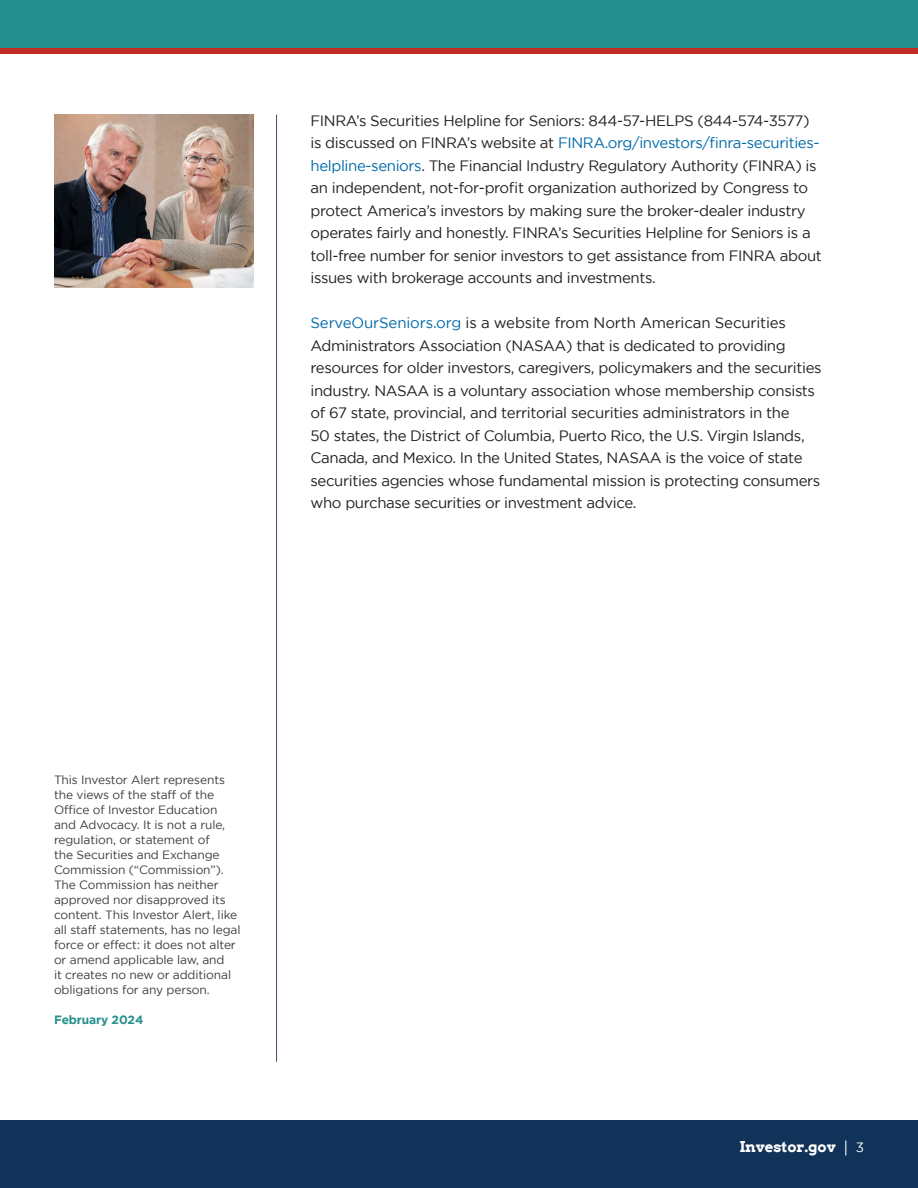
<style>
.page{position:relative;width:918px;height:1188px;background:#fff}
.page>*{position:absolute;margin:0;border:0;box-sizing:border-box;transform-origin:0 0}
.t1{font:15px/22.5px "Gotham";letter-spacing:-.025em;color:#231f20}
.t2{font:700 15px "Arvo";letter-spacing:-.005em;color:#fff}
.t3{font:12px/15px "Gotham";letter-spacing:-.01em;color:#3c3c3d}
.t4{font:700 12px "Gotham";letter-spacing:-.01em;color:#26908e}
.s1{color:#006ba7}
.s2{font-family:"Open Sans";font-weight:400}
.s3{font-family:"Gotham";font-weight:400;font-size:13.5px}
</style>
<div class="page">
<div style="left:0;top:0;width:918px;height:50px;background:#26908e"></div>
<div style="left:0;top:48px;width:918px;height:6px;background:#c12b25"></div>
<hr style="left:276px;top:115px;width:1px;height:947px;background:#3c4c6e">
<div style="left:0;top:1120px;width:918px;height:68px;background:#113359"></div>
<img style="left:54px;top:115px;width:200px;height:172px">
<p class="t1" style="left:310px;top:109px;width:513px">FINRA’s Securities Helpline for Seniors: 844-57-HELPS (844-574-3577) is discussed on FINRA’s website at <span class="s1">FINRA.org/investors/finra-securities&shy;helpline-seniors</span>. The Financial Industry Regulatory Authority (FINRA) is an independent, not-for-profit organization authorized by Congress to protect America’s investors by making sure the broker-dealer industry operates fairly and honestly. FINRA’s Securities Helpline for Seniors is a toll-free number for senior investors to get assistance from FINRA about issues with brokerage accounts and investments.</p>
<p class="t1" style="left:310px;top:311px;width:513px"><span class="s1">ServeOurSeniors.org</span> is a website from North American Securities Administrators Association (NASAA) that is dedicated to providing resources for older investors, caregivers, policymakers and the securities industry. NASAA is a voluntary association whose membership consists of 67 state, provincial, and territorial securities administrators in the<br>50 states, the District of Columbia, Puerto Rico, the U.S. Virgin Islands, Canada, and Mexico. In the United States, NASAA is the voice of state securities agencies whose fundamental mission is protecting consumers who purchase securities or investment advice.</p>
<p class="t3" style="left:54px;top:772px;width:188px">This Investor Alert represents the views of the staff of the<br>Office of Investor Education and Advocacy. It is not a rule, regulation, or statement of<br>the Securities and Exchange<br>Commission (“Commission”).<br>The Commission has neither approved nor disapproved its content. This Investor Alert, like all staff statements, has no legal force or effect: it does not alter or amend applicable law, and<br>it creates no new or additional obligations for any person.</p>
<p class="t4" style="left:54px;top:1013px;width:91px">February 2024</p>
<p class="t2" style="left:739px;top:1137px;width:126px">Investor.gov <span class="s2">|</span> <span class="s3">3</span></p>
</div>
